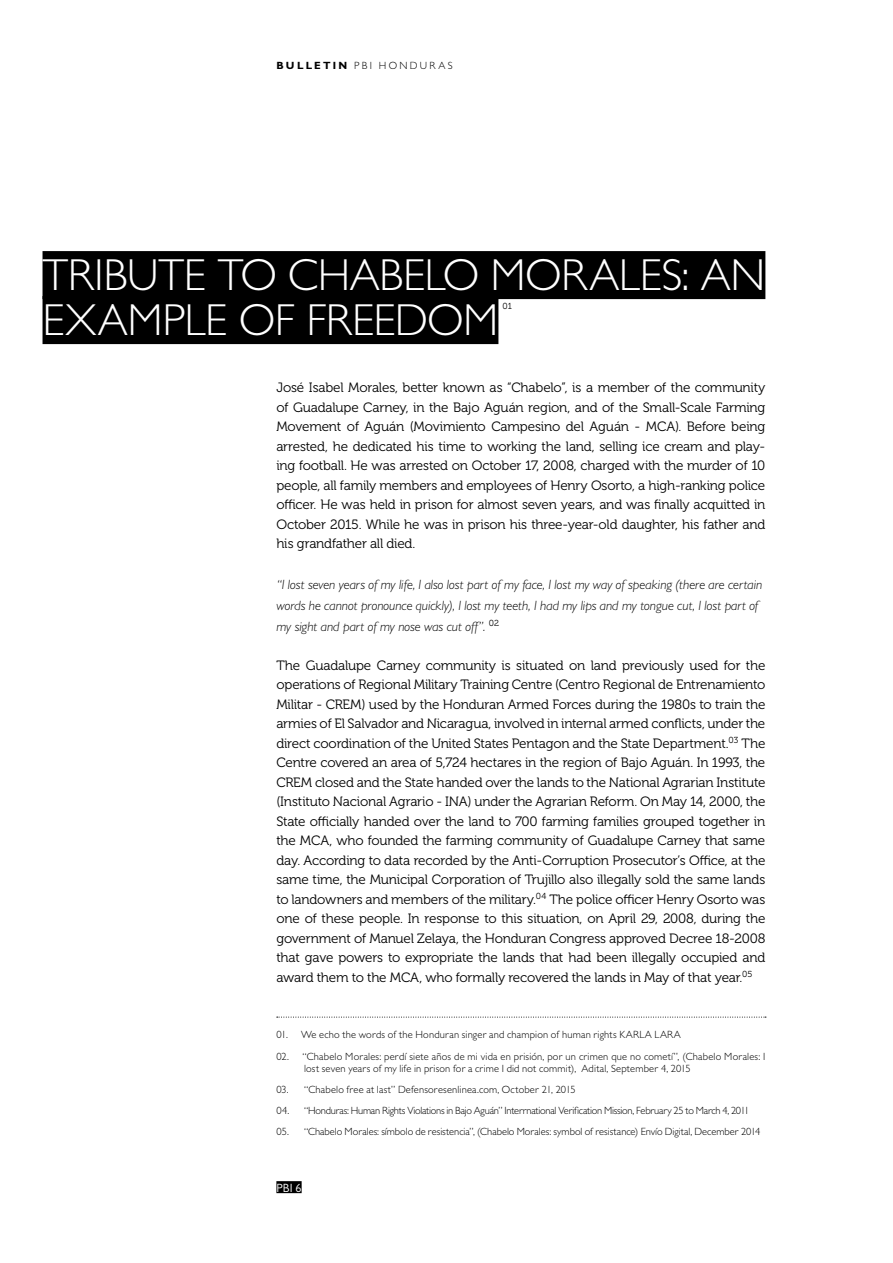
<style>
.page{position:relative;width:893px;height:1263px;background:#fff}
.page>*{position:absolute;margin:0;border:0;box-sizing:border-box;transform-origin:0 0}
.t1{font:300 45px/45px "Gill Sans MT Pro";letter-spacing:-.01em;color:#fff}
.t2{font:13.5px/19.5px "Museo 300";letter-spacing:-.015em;color:#000;text-align:justify}
.t3{font:italic 300 13.5px/21px "Gill Sans MT Pro";color:#000}
.t4{font:12px "Gill Sans MT Pro";color:#fff}
.t5{font:300 10.5px/12px "Gill Sans MT Pro";letter-spacing:.01em;color:#000}
.t6{font:300 10.5px "Gill Sans MT Pro";letter-spacing:-.02em;color:#000}
.t7{font:300 10.5px "Gill Sans MT Pro";letter-spacing:.22em;color:#000}
.t8{font:8.7px "Museo 300";color:#000}
.s1{font-weight:700}
</style>
<div class="page">
<div style="left:276px;top:1181px;width:26px;height:12px;background:#000"></div>
<svg style="left:277px;top:1017px;width:489px;height:1px"></svg>
<div style="left:43px;top:251px;width:722px;height:48px;background:#000"></div>
<div style="left:43px;top:296px;width:455px;height:48px;background:#000"></div>
<p class="t7" style="left:276px;top:59px;width:178px"><span class="s1">BULLETIN</span> PBI HONDURAS</p>
<h1 class="t1" style="left:43px;top:252px;width:724px">TRIBUTE TO CHABELO MORALES: AN<br>EXAMPLE OF FREEDOM</h1>
<p class="t8" style="left:503px;top:302px;width:11px">01</p>
<p class="t2" style="left:276px;top:378px;width:491px">José Isabel Morales, better known as “Chabelo”, is a member of the community of Guadalupe Carney, in the Bajo Aguán region, and of the Small-Scale Farming Movement of Aguán (Movimiento Campesino del Aguán - MCA). Before being arrested, he dedicated his time to working the land, selling ice cream and play&shy;ing football. He was arrested on October 17, 2008, charged with the murder of 10 people, all family members and employees of Henry Osorto, a high-ranking police officer. He was held in prison for almost seven years, and was finally acquitted in October 2015. While he was in prison his three-year-old daughter, his father and his grandfather all died.</p>
<p class="t3" style="left:276px;top:573px;width:487px">“I lost seven years of my life, I also lost part of my face, I lost my way of speaking (there are certain words he cannot pronounce quickly), I lost my teeth, I had my lips and my tongue cut, I lost part of my sight and part of my nose was cut off”. <sup>02</sup></p>
<p class="t2" style="left:276px;top:656px;width:491px">The Guadalupe Carney community is situated on land previously used for the operations of Regional Military Training Centre (Centro Regional de Entrenamiento Militar - CREM) used by the Honduran Armed Forces during the 1980s to train the armies of El Salvador and Nicaragua, involved in internal armed conflicts, under the direct coordination of the United States Pentagon and the State Department.<sup>03</sup> The Centre covered an area of 5,724 hectares in the region of Bajo Aguán. In 1993, the CREM closed and the State handed over the lands to the National Agrarian Institute (Instituto Nacional Agrario - INA) under the Agrarian Reform. On May 14, 2000, the State officially handed over the land to 700 farming families grouped together in the MCA, who founded the farming community of Guadalupe Carney that same day. According to data recorded by the Anti-Corruption Prosecutor’s Office, at the same time, the Municipal Corporation of Trujillo also illegally sold the same lands to landowners and members of the military.<sup>04</sup> The police officer Henry Osorto was one of these people. In response to this situation, on April 29, 2008, during the government of Manuel Zelaya, the Honduran Congress approved Decree 18-2008 that gave powers to expropriate the lands that had been illegally occupied and award them to the MCA, who formally recovered the lands in May of that year.<sup>05</sup></p>
<p class="t5" style="left:276px;top:1029px;width:406px">01. We echo the words of the Honduran singer and champion of human rights KARLA LARA</p>
<p class="t5" style="left:304px;top:1050px;width:463px;text-indent:-28px">02. “Chabelo Morales: perdí siete años de mi vida en prisión, por un crimen que no cometí”, (Chabelo Morales: I lost seven years of my life in prison for a crime I did not commit), Adital, September 4, 2015</p>
<p class="t5" style="left:276px;top:1083px;width:301px">03. “Chabelo free at last” Defensoresenlinea.com, October 21, 2015</p>
<p class="t6" style="left:276px;top:1104px;width:474px">04. “Honduras: Human Rights Violations in Bajo Aguán” Interrnational Verification Mission, February 25 to March 4, 2011</p>
<p class="t5" style="left:276px;top:1126px;width:485px">05. “Chabelo Morales: símbolo de resistencia”, (Chabelo Morales: symbol of resistance) Envío Digital, December 2014</p>
<p class="t4" style="left:276px;top:1180px;width:27px">PBI 6</p>
</div>
